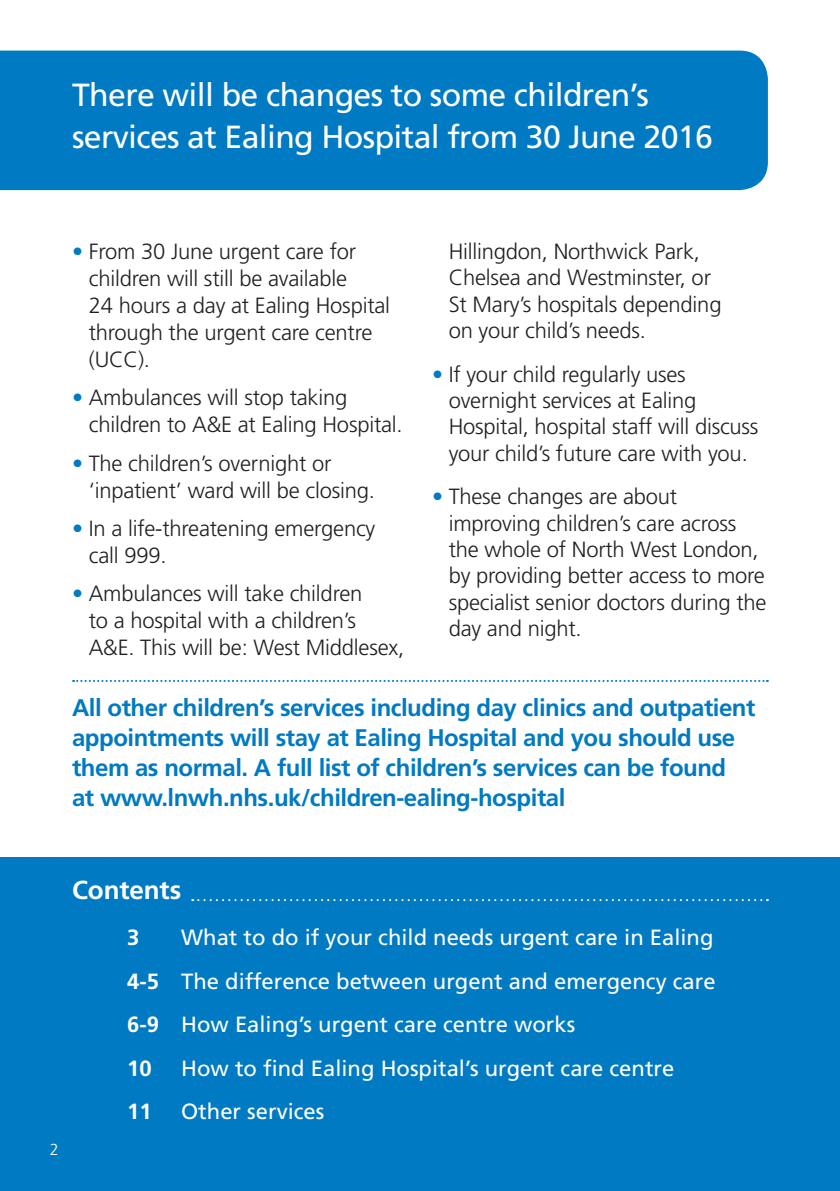
<style>
.page{position:relative;width:840px;height:1191px;background:#fff}
.page>*{position:absolute;margin:0;border:0;box-sizing:border-box;transform-origin:0 0}
.Main_Title{font:32px/42px "Frutiger";letter-spacing:-.02em;color:#fff}
.t1{font:700 26px "Frutiger";color:#fff}
.body_copy{font:700 24px/30px "Frutiger";letter-spacing:-.02em;color:#007ac2}
.body_copy-2{font:300 22px/26.4px "Frutiger";letter-spacing:-.01em;color:#231f20}
.LIGHT_BLU_intro{font:300 22px/27px "Frutiger";letter-spacing:-.01em;color:#231f20}
.body_copy-3{font:22px "Frutiger";color:#fff}
.body_copy-4{font:700 22px "Frutiger";color:#fff}
.LIGHT_BLU_intro-2{font:300 16px "Frutiger";color:#fff}
.s1{color:#007ac2}
.s2{font-weight:700}
</style>
<div class="page">
<div style="left:0;top:857px;width:839px;height:334px;background:#007ac2"></div>
<svg style="left:192px;top:899px;width:575px;height:2px"></svg>
<div style="left:0;top:51px;width:767px;height:139px;background:#007ac2"></div>
<svg style="left:73px;top:680px;width:694px;height:2px"></svg>
<p class="Main_Title" style="left:72px;top:74px;width:642px">There will be changes to some children’s services at Ealing Hospital from 30 June 2016</p>
<p class="LIGHT_BLU_intro" style="left:89px;top:238px;width:303px;text-indent:-17px"><span class="s1">•</span> From 30 June urgent care for children will still be available<br>24 hours a day at Ealing Hospital through the urgent care centre (UCC).</p>
<p class="LIGHT_BLU_intro" style="left:89px;top:384px;width:315px;text-indent:-17px"><span class="s1">•</span> Ambulances will stop taking children to A&amp;E at Ealing Hospital.</p>
<p class="LIGHT_BLU_intro" style="left:89px;top:450px;width:287px;text-indent:-17px"><span class="s1">•</span> The children’s overnight or ‘inpatient’ ward will be closing.</p>
<p class="LIGHT_BLU_intro" style="left:89px;top:515px;width:288px;text-indent:-17px"><span class="s1">•</span> In a life-threatening emergency call 999.</p>
<p class="body_copy-2" style="left:89px;top:580px;width:317px;line-height:27px;text-indent:-17px"><span class="s1">•</span> Ambulances will take children<br>to a hospital with a children’s<br>A&amp;E. This will be: West Middlesex,</p>
<p class="body_copy-2" style="left:448px;top:238px;width:274px">Hillingdon, Northwick Park,<br>Chelsea and Westminster, or<br>St Mary’s hospitals depending on your child’s needs.</p>
<p class="body_copy-2" style="left:448px;top:361px;width:311px;text-indent:-17px"><span class="s1">•</span> If your child regularly uses overnight services at Ealing Hospital, hospital staff will discuss your child’s future care with you.</p>
<p class="body_copy-2" style="left:448px;top:484px;width:319px;text-indent:-17px"><span class="s1">•</span> These changes are about improving children’s care across the whole of North West London, by providing better access to more specialist senior doctors during the day and night.</p>
<p class="body_copy" style="left:72px;top:692px;width:684px">All other children’s services including day clinics and outpatient appointments will stay at Ealing Hospital and you should use them as normal. A full list of children’s services can be found<br>at www.lnwh.nhs.uk/children-ealing-hospital</p>
<p class="LIGHT_BLU_intro-2" style="left:50px;top:1140px;width:10px">2</p>
<p class="t1" style="left:72px;top:874px;width:111px">Contents</p>
<p class="body_copy-4" style="left:127px;top:924px;width:14px">3</p>
<p class="body_copy-3" style="left:181px;top:924px;width:533px">What to do if your child needs urgent care in Ealing</p>
<p class="body_copy-3" style="left:127px;top:968px;width:589px"><span class="s2">4-5</span> The difference between urgent and emergency care</p>
<p class="body_copy-3" style="left:127px;top:1011px;width:449px"><span class="s2">6-9</span> How Ealing’s urgent care centre works</p>
<p class="body_copy-4" style="left:127px;top:1055px;width:26px">10</p>
<p class="body_copy-3" style="left:181px;top:1055px;width:494px">How to find Ealing Hospital’s urgent care centre</p>
<p class="body_copy-4" style="left:127px;top:1098px;width:26px">11</p>
<p class="body_copy-3" style="left:181px;top:1098px;width:145px">Other services</p>
</div>
